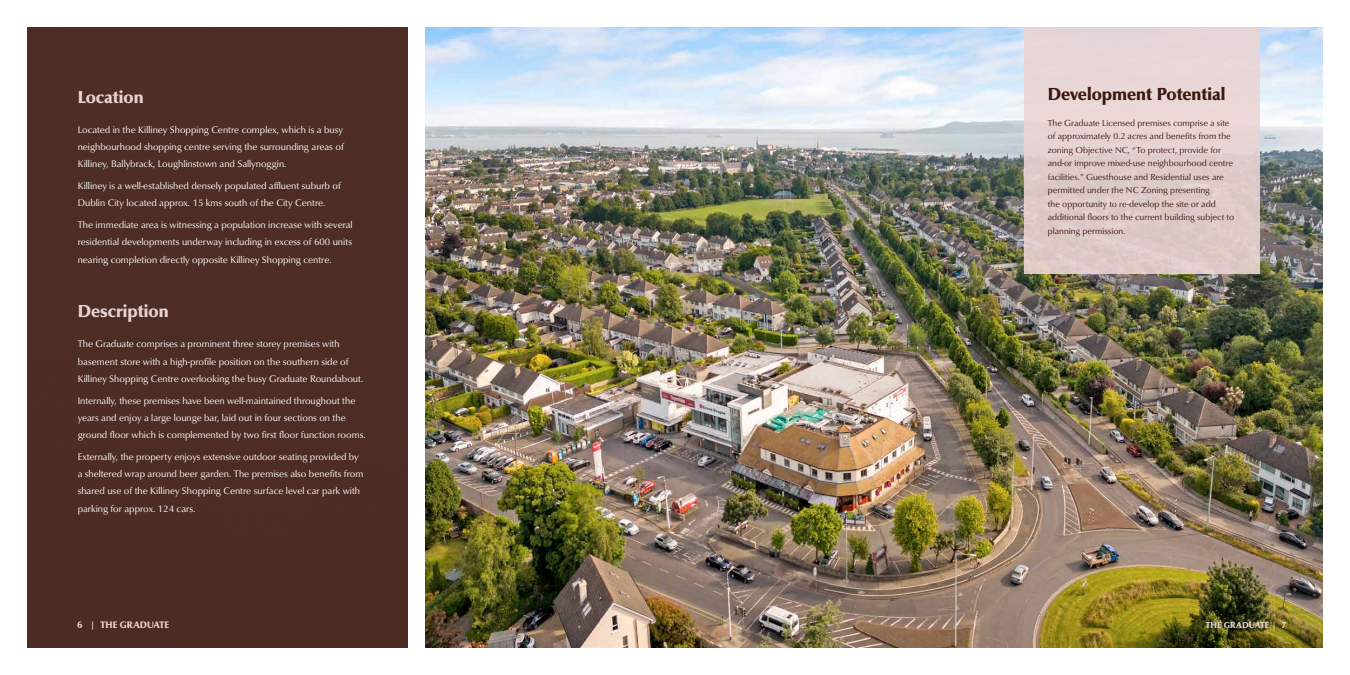
<style>
.page{position:relative;width:1350px;height:675px;background:#fff}
.page>*{position:absolute;margin:0;border:0;box-sizing:border-box;transform-origin:0 0}
.t1{font:900 18px "Classico URW";color:#3c180f}
.t2{font:900 18px "Classico URW";color:#ead2d1}
.t3{font:9.75px/17.2px "Classico URW";color:#fff}
.t4{font:900 9.75px "Classico URW";color:#ead2d1}
.t5{font:9px/13.5px "Classico URW";color:#3c180f}
.t6{font:9px "Classico URW";color:#fff}
.t7{font:900 9px "Classico URW";color:#ead2d1}
</style>
<div class="page">
<div style="left:27px;top:27px;width:381px;height:621px;background:#4d2c24"></div>
<img style="left:426px;top:27px;width:897px;height:621px">
<svg style="left:1024px;top:27px;width:236px;height:247px;background:#e2d0cf"></svg>
<h1 class="t2" style="left:78px;top:86px;width:68px">Location</h1>
<p class="t3" style="left:78px;top:121px;width:268px;text-align:justify">Located in the Killiney Shopping Centre complex, which is a busy neighbourhood shopping centre serving the surrounding areas of Killiney, Ballybrack, Loughlinstown and Sallynoggin.</p>
<p class="t3" style="left:78px;top:177px;width:265px">Killiney is a well-established densely populated affluent suburb of<br>Dublin City located approx. 15 kms south of the City Centre.</p>
<p class="t3" style="left:78px;top:216px;width:277px;text-align:justify">The immediate area is witnessing a population increase with several residential developments underway including in excess of 600 units nearing completion directly opposite Killiney Shopping centre.</p>
<h1 class="t2" style="left:78px;top:300px;width:93px">Description</h1>
<p class="t3" style="left:78px;top:335px;width:287px">The Graduate comprises a prominent three storey premises with basement store with a high-profile position on the southern side of<br>Killiney Shopping Centre overlooking the busy Graduate Roundabout.</p>
<p class="t3" style="left:78px;top:391px;width:290px">Internally, these premises have been well-maintained throughout the years and enjoy a large lounge bar, laid out in four sections on the ground floor which is complemented by two first floor function rooms.</p>
<p class="t3" style="left:78px;top:448px;width:287px">Externally, the property enjoys extensive outdoor seating provided by a sheltered wrap around beer garden. The premises also benefits from shared use of the Killiney Shopping Centre surface level car park with parking for approx. 124 cars.</p>
<h1 class="t1" style="left:1048px;top:83px;width:179px">Development Potential</h1>
<p class="t5" style="left:1048px;top:116px;width:188px">The Graduate Licensed premises comprise a site of approximately 0.2 acres and benefits from the zoning Objective NC, “To protect, provide for and-or improve mixed-use neighbourhood centre facilities.” Guesthouse and Residential uses are permitted under the NC Zoning presenting<br>the opportunity to re-develop the site or add additional floors to the current building subject to planning permission.</p>
<p class="t4" style="left:77px;top:619px;width:93px">6 | THE GRADUATE</p>
<p class="t6" style="left:1190px;top:618px;width:86px">The Ardboyne Hotel |</p>
<p class="t7" style="left:1206px;top:619px;width:82px">THE GRADUATE | 7</p>
</div>
